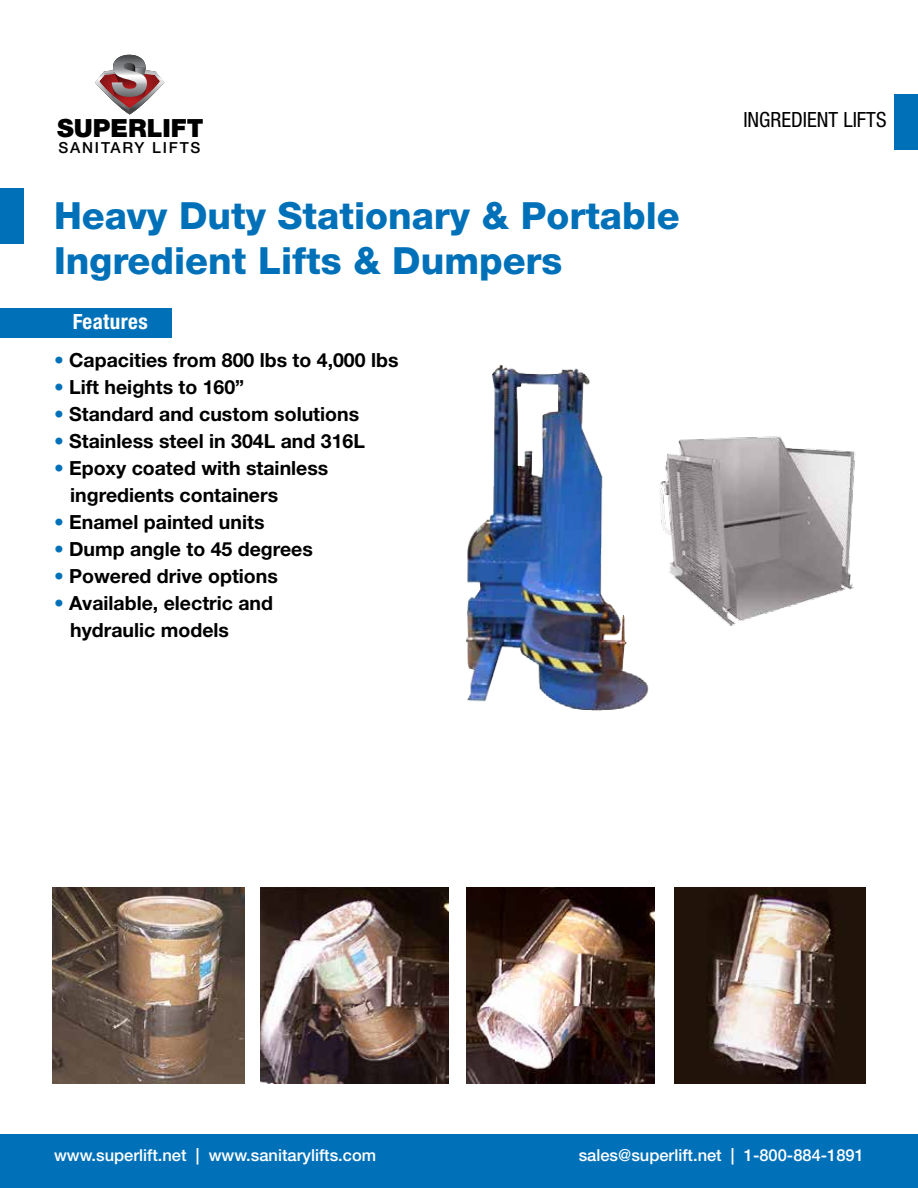
<style>
.page{position:relative;width:918px;height:1188px;background:#fff}
.page>*{position:absolute;margin:0;border:0;box-sizing:border-box;transform-origin:0 0}
.t1{font:800 37.5px/45px "Helvetica Neue LT Std";color:#0071b9}
.t2{font:900 25.05px "Helvetica Neue LT Std";color:#000}
.t3{font:condensed 21px "Helvetica Neue LT Std";color:#000}
.t4{font:700 condensed 21px "Helvetica Neue LT Std";letter-spacing:.02em;color:#fff}
.t5{font:700 19.5px/27px "Helvetica Neue LT Std";color:#000}
.t6{font:500 16.5px "Helvetica Neue LT Std";color:#fff}
.t7{font:500 15.3px "Helvetica Neue LT Std";letter-spacing:.12em;color:#000}
.s1{color:#0071b9}
</style>
<div class="page">
<div style="left:0;top:1134px;width:918px;height:54px;background:#0071b9"></div>
<div style="left:0;top:188px;width:24px;height:55px;background:#0071b9"></div>
<svg style="left:95px;top:55px;width:69px;height:60px"></svg>
<div style="left:0;top:308px;width:172px;height:29px;background:#0071b9"></div>
<div style="left:894px;top:94px;width:24px;height:56px;background:#0071b9"></div>
<img style="left:53px;top:887px;width:192px;height:196px">
<img style="left:260px;top:887px;width:188px;height:196px">
<img style="left:674px;top:887px;width:191px;height:196px">
<img style="left:466px;top:887px;width:188px;height:196px">
<img style="left:466px;top:365px;width:183px;height:346px">
<img style="left:660px;top:436px;width:196px;height:190px">
<p class="t2" style="left:57px;top:113px;width:148px">SUPERLIFT</p>
<p class="t7" style="left:58px;top:138px;width:144px">SANITARY LIFTS</p>
<h1 class="t1" style="left:54px;top:193px;width:627px">Heavy Duty Stationary &amp; Portable<br>Ingredient Lifts &amp; Dumpers</h1>
<p class="t4" style="left:73px;top:309px;width:76px">Features</p>
<p class="t5" style="left:54px;top:346px;width:346px"><span class="s1">•</span> Capacities from 800 lbs to 4,000 lbs</p>
<p class="t5" style="left:54px;top:373px;width:192px"><span class="s1">•</span> Lift heights to 160”</p>
<p class="t5" style="left:54px;top:400px;width:307px"><span class="s1">•</span> Standard and custom solutions</p>
<p class="t5" style="left:54px;top:427px;width:312px"><span class="s1">•</span> Stainless steel in 304L and 316L</p>
<p class="t5" style="left:70px;top:454px;width:260px;text-indent:-16px"><span class="s1">•</span> Epoxy coated with stainless ingredients containers</p>
<p class="t5" style="left:54px;top:508px;width:212px"><span class="s1">•</span> Enamel painted units</p>
<p class="t5" style="left:54px;top:535px;width:260px"><span class="s1">•</span> Dump angle to 45 degrees</p>
<p class="t5" style="left:54px;top:562px;width:225px"><span class="s1">•</span> Powered drive options</p>
<p class="t5" style="left:70px;top:589px;width:204px;text-indent:-16px"><span class="s1">•</span> Available, electric and hydraulic models</p>
<p class="t3" style="left:743px;top:108px;width:145px">INGREDIENT LIFTS</p>
<p class="t6" style="left:54px;top:1145px;width:324px">www.superlift.net | www.sanitarylifts.com</p>
<p class="t6" style="left:579px;top:1145px;width:287px">sales@superlift.net | 1-800-884-1891</p>
</div>
